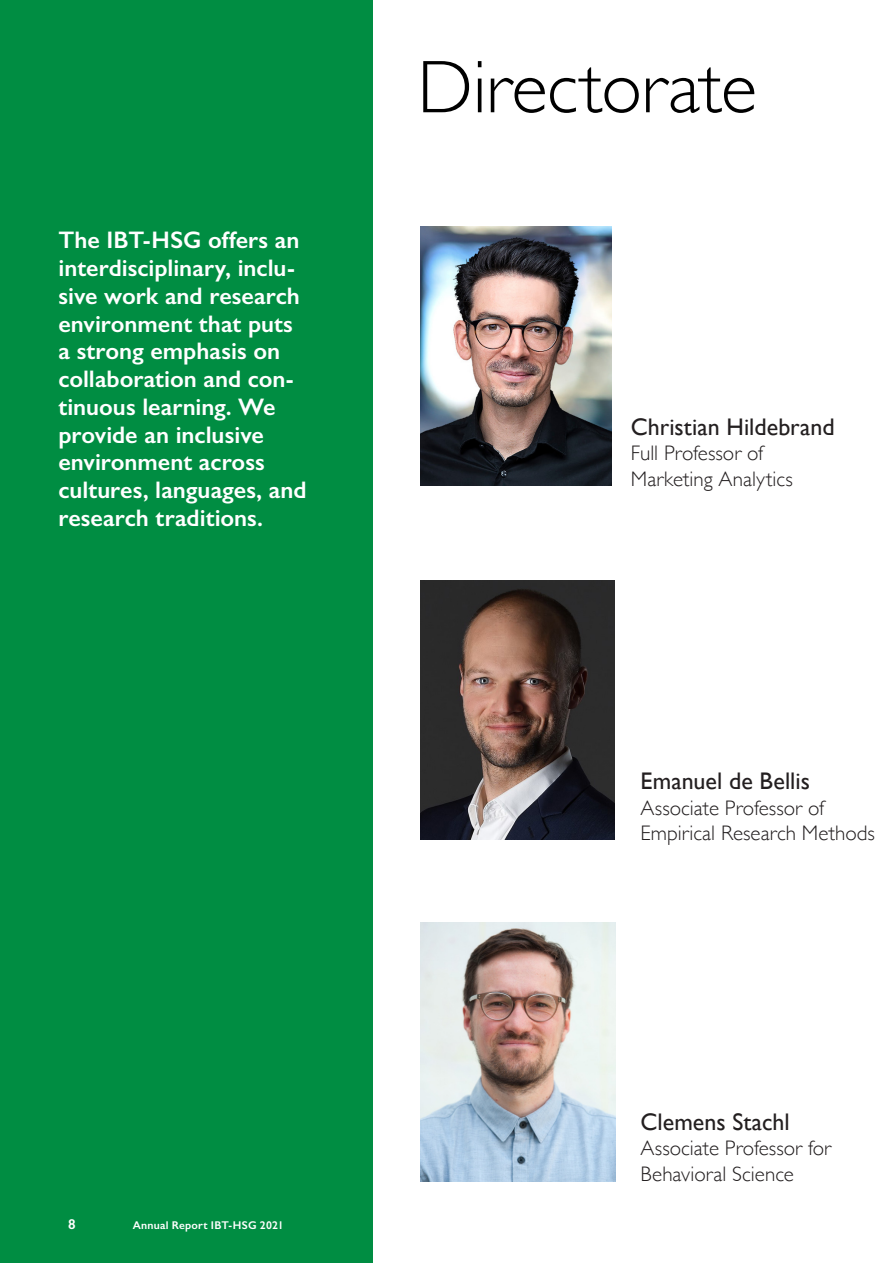
<style>
.page{position:relative;width:893px;height:1263px;background:#fff}
.page>*{position:absolute;margin:0;border:0;box-sizing:border-box;transform-origin:0 0}
.Title_40_Black{font:300 75px "Gill Sans";letter-spacing:-.01em;color:#000}
.Lead_16{font:600 24px/27.8px "Gill Sans";color:#fff}
.Lead_16-2{font:24px "Gill Sans";color:#231f20}
.Lead_16-3{font:300 21px/25.5px "Gill Sans";color:#231f20}
.t1{font:600 14.25px "Gill Sans";color:#fff}
.t2{font:600 11.25px "Gill Sans";letter-spacing:.02em;color:#fff}
</style>
<div class="page">
<div style="left:0;top:0;width:372px;height:1263px;background:#008d42"></div>
<img style="left:421px;top:226px;width:191px;height:260px">
<img style="left:421px;top:922px;width:194px;height:260px">
<img style="left:421px;top:580px;width:194px;height:260px">
<p class="Lead_16" style="left:58px;top:226px;width:250px">The IBT-HSG offers an interdisciplinary, inclu&shy;sive work and research environment that puts a strong emphasis on collaboration and con&shy;tinuous learning. We provide an inclusive environment across cultures, languages, and research traditions.</p>
<p class="t1" style="left:68px;top:1215px;width:9px">8</p>
<p class="t2" style="left:133px;top:1218px;width:153px">Annual Report IBT-HSG 2021</p>
<p class="Title_40_Black" style="left:417px;top:29px;width:341px">Directorate</p>
<p class="Lead_16-2" style="left:631px;top:413px;width:205px">Christian Hildebrand</p>
<p class="Lead_16-3" style="left:631px;top:440px;width:134px">Full Professor of</p>
<p class="Lead_16-3" style="left:631px;top:465px;width:163px">Marketing Analytics</p>
<p class="Lead_16-2" style="left:640px;top:767px;width:171px">Emanuel de Bellis</p>
<p class="Lead_16-3" style="left:640px;top:794px;width:236px">Associate Professor of<br>Empirical Research Methods</p>
<p class="Lead_16-2" style="left:640px;top:1107px;width:151px">Clemens Stachl</p>
<p class="Lead_16-3" style="left:640px;top:1134px;width:192px">Associate Professor for<br>Behavioral Science</p>
</div>
